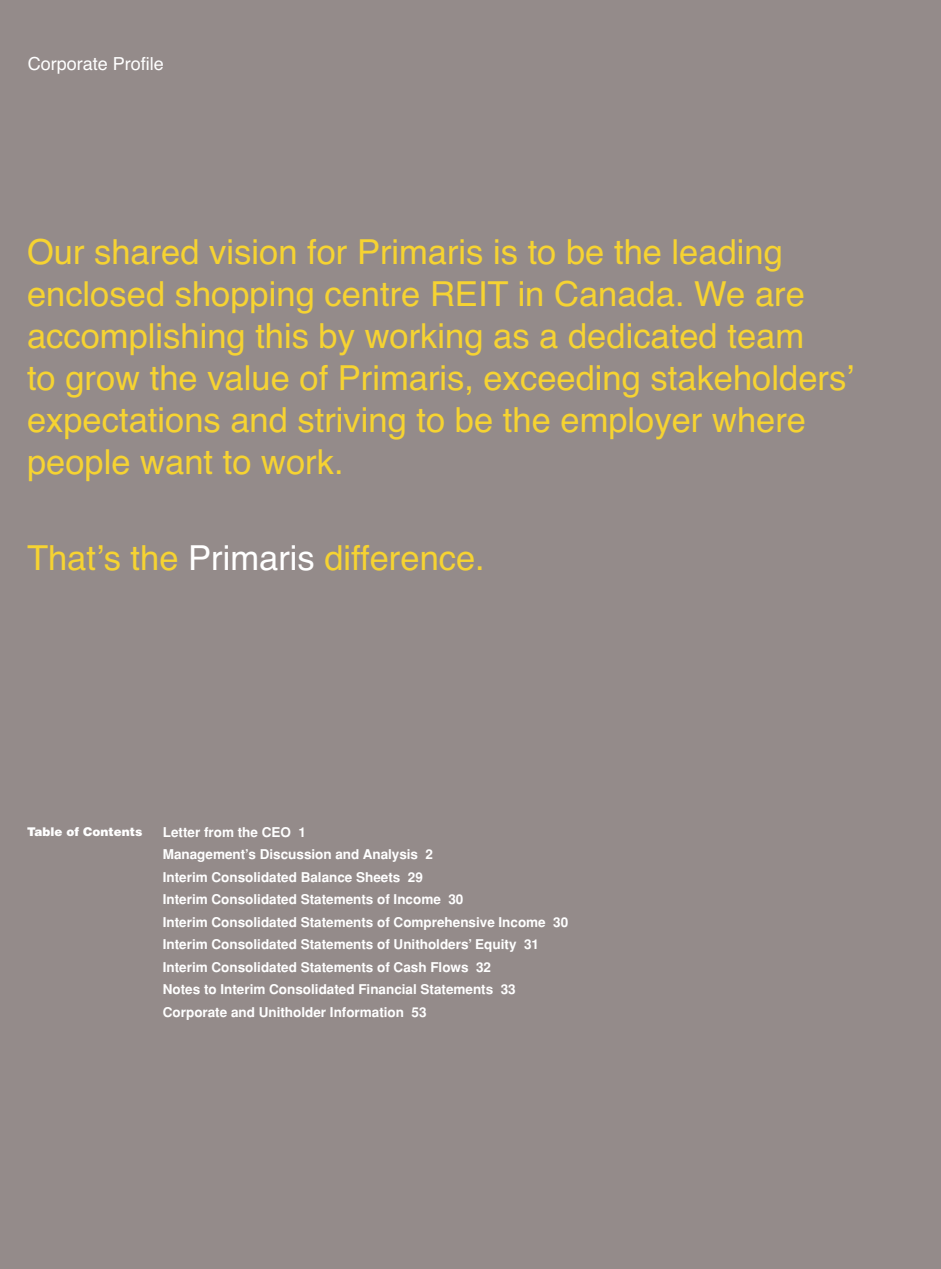
<style>
.page{position:relative;width:941px;height:1269px;background:#fff}
.page>*{position:absolute;margin:0;border:0;box-sizing:border-box;transform-origin:0 0}
.t1{font:34.5px/42px "Helvetica";color:#f6d332}
.t2{font:18px "Helvetica";color:#fff}
.t3{font:700 13.5px/22.5px "Helvetica";color:#fff}
.t4{font:900 12px "Helvetica";color:#fff}
.s1{color:#fff}
</style>
<div class="page">
<div style="left:0;top:0;width:940px;height:1269px;background:#948b8a"></div>
<h2 class="t2" style="left:28px;top:53px;width:138px">Corporate Profile</h2>
<p class="t1" style="left:27px;top:231px;width:828px">Our shared vision for Primaris is to be the leading enclosed shopping centre REIT in Canada. We are accomplishing this by working as a dedicated team<br>to grow the value of Primaris, exceeding stakeholdersʼ expectations and striving to be the employer where people want to work.</p>
<h1 class="t1" style="left:27px;top:537px;width:459px">Thatʼs the <span class="s1">Primaris</span> difference.</h1>
<p class="t4" style="left:27px;top:825px;width:117px">Table of Contents</p>
<p class="t3" style="left:163px;top:821px;width:407px">Letter from the CEO 1<br>Management’s Discussion and Analysis 2<br>Interim Consolidated Balance Sheets 29<br>Interim Consolidated Statements of Income 30<br>Interim Consolidated Statements of Comprehensive Income 30<br>Interim Consolidated Statements of Unitholders’ Equity 31<br>Interim Consolidated Statements of Cash Flows 32<br>Notes to Interim Consolidated Financial Statements 33<br>Corporate and Unitholder Information 53</p>
</div>
